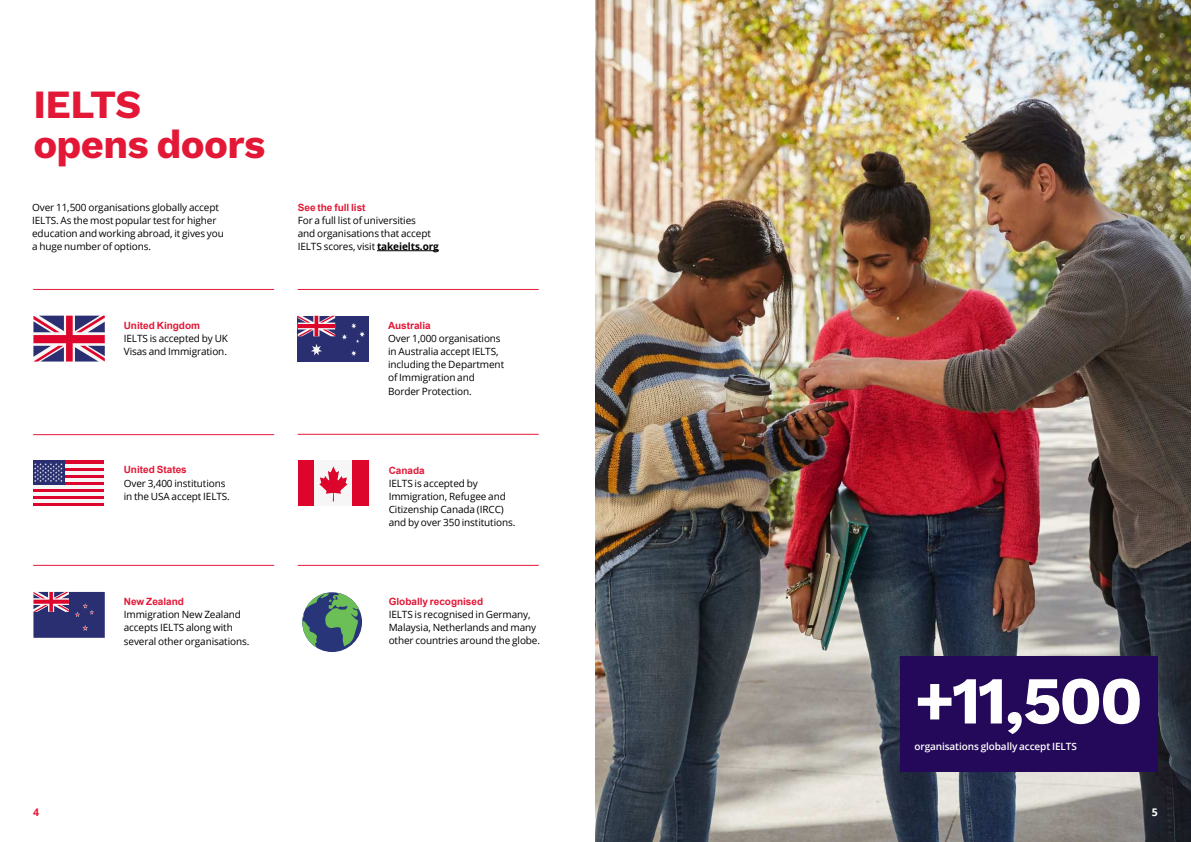
<style>
.page{position:relative;width:1191px;height:842px;background:#fff}
.page>*{position:absolute;margin:0;border:0;box-sizing:border-box;transform-origin:0 0}
.t1{font:700 67px "Work Sans";color:#fff}
.t2{font:700 40px/39.5px "Work Sans";letter-spacing:-.02em;color:#e31837}
.t3{font:700 10.5px "Open Sans";color:#e31837}
.t4{font:700 10.5px "Open Sans";color:#fff}
.t5{font:10px/13.1px "Open Sans";letter-spacing:-.01em;color:#000}
.t6{font:700 10px "Arial";color:#e31837}
.t7{font:600 10px "Open Sans";letter-spacing:-.01em;color:#fff}
.s1{font-weight:700}
</style>
<div class="page">
<img style="left:595px;top:0;width:595px;height:842px">
<hr style="left:377px;top:250px;width:62px;height:1px;background:#000">
<div style="left:302px;top:592px;width:60px;height:60px;background:#293579;border-radius:50%"></div>
<svg style="left:302px;top:592px;width:60px;height:56px"></svg>
<svg style="left:33px;top:316px;width:72px;height:45px"></svg>
<div style="left:298px;top:316px;width:71px;height:46px;background:#2a2f71"></div>
<svg style="left:311px;top:344px;width:11px;height:11px"></svg>
<svg style="left:351px;top:350px;width:5px;height:6px"></svg>
<svg style="left:342px;top:323px;width:23px;height:20px"></svg>
<svg style="left:298px;top:316px;width:37px;height:20px"></svg>
<svg style="left:33px;top:503px;width:71px;height:3px"></svg>
<hr style="left:33px;top:499px;width:71px;height:3px;background:#f6f6f6">
<hr style="left:33px;top:496px;width:71px;height:3px;background:#dd052b">
<hr style="left:33px;top:492px;width:71px;height:4px;background:#f6f6f6">
<svg style="left:33px;top:489px;width:71px;height:3px"></svg>
<hr style="left:33px;top:485px;width:71px;height:3px;background:#f6f6f6">
<svg style="left:65px;top:482px;width:39px;height:3px"></svg>
<hr style="left:33px;top:478px;width:71px;height:3px;background:#f6f6f6">
<svg style="left:65px;top:475px;width:39px;height:3px"></svg>
<hr style="left:33px;top:471px;width:71px;height:3px;background:#f6f6f6">
<svg style="left:65px;top:468px;width:39px;height:3px"></svg>
<hr style="left:33px;top:464px;width:71px;height:3px;background:#f6f6f6">
<hr style="left:33px;top:460px;width:71px;height:4px;background:#dd052b">
<div style="left:33px;top:460px;width:32px;height:25px;background:#2a2f71"></div>
<svg style="left:34px;top:463px;width:29px;height:19px"></svg>
<div style="left:298px;top:460px;width:16px;height:46px;background:#dd052b"></div>
<div style="left:352px;top:460px;width:17px;height:46px;background:#dd052b"></div>
<div style="left:314px;top:460px;width:38px;height:46px;background:#f6f6f6"></div>
<svg style="left:319px;top:466px;width:28px;height:35px"></svg>
<svg style="left:33px;top:592px;width:72px;height:46px;background:#4d3e78"></svg>
<hr style="left:33px;top:289px;width:241px;height:1px;background:#e31837">
<hr style="left:33px;top:434px;width:241px;height:1px;background:#e31837">
<hr style="left:33px;top:565px;width:241px;height:1px;background:#e31837">
<hr style="left:298px;top:289px;width:241px;height:1px;background:#e31837">
<hr style="left:298px;top:434px;width:241px;height:1px;background:#e31837">
<hr style="left:298px;top:565px;width:241px;height:1px;background:#e31837">
<div style="left:900px;top:656px;width:257px;height:116px;background:#240859"></div>
<h2 class="t2" style="left:33px;top:88px;width:233px">IELTS opens doors</h2>
<p class="t5" style="left:32px;top:201px;width:193px">Over 11,500 organisations globally accept IELTS. As the most popular test for higher education and working abroad, it gives you a huge number of options.</p>
<p class="t6" style="left:298px;top:203px;width:69px">See the full list</p>
<p class="t5" style="left:298px;top:214px;width:143px">For a full list of universities<br>and organisations that accept<br>IELTS scores, visit <span class="s1">takeielts.org</span></p>
<p class="t6" style="left:124px;top:321px;width:78px">United Kingdom</p>
<p class="t5" style="left:124px;top:333px;width:106px">IELTS is accepted by UK<br>Visas and Immigration.</p>
<p class="t6" style="left:388px;top:321px;width:44px">Australia</p>
<p class="t5" style="left:388px;top:333px;width:118px">Over 1,000 organisations in Australia accept IELTS, including the Department of Immigration and<br>Border Protection.</p>
<p class="t6" style="left:124px;top:466px;width:64px">United States</p>
<p class="t5" style="left:124px;top:477px;width:108px">Over 3,400 institutions in the USA accept IELTS.</p>
<p class="t6" style="left:389px;top:466px;width:38px">Canada</p>
<p class="t5" style="left:389px;top:478px;width:128px">IELTS is accepted by<br>Immigration, Refugee and<br>Citizenship Canada (IRCC) and by over 350 institutions.</p>
<p class="t6" style="left:124px;top:598px;width:62px">New Zealand</p>
<p class="t5" style="left:124px;top:609px;width:127px">Immigration New Zealand accepts IELTS along with several other organisations.</p>
<p class="t6" style="left:389px;top:598px;width:96px">Globally recognised</p>
<p class="t5" style="left:389px;top:609px;width:153px">IELTS is recognised in Germany,<br>Malaysia, Netherlands and many other countries around the globe.</p>
<h1 class="t1" style="left:914px;top:674px;width:230px">+11,500</h1>
<p class="t7" style="left:914px;top:742px;width:164px">organisations globally accept IELTS</p>
<p class="t3" style="left:33px;top:808px;width:7px">4</p>
<p class="t4" style="left:1151px;top:808px;width:7px">5</p>
</div>
